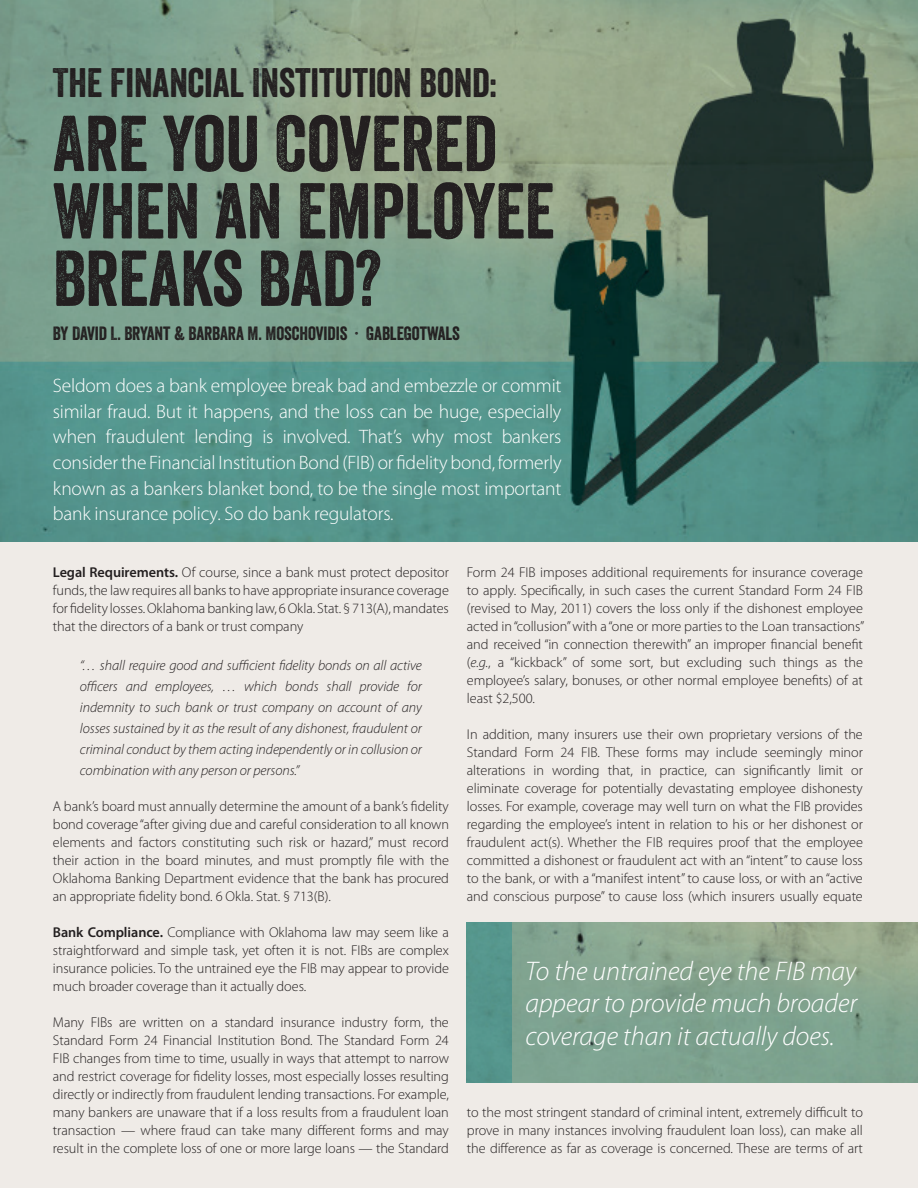
<style>
.page{position:relative;width:918px;height:1188px;background:#fff}
.page>*{position:absolute;margin:0;border:0;box-sizing:border-box;transform-origin:0 0}
.t1{font:76.5px/67.5px "Veneer";letter-spacing:-.005em;color:#231f20}
.t2{font:39.9px "Veneer";letter-spacing:-.005em;color:#231f20}
.t3{font:italic 300 27px/32.4px "Myriad Pro";color:#fff;text-align:justify}
.t4{font:300 19.5px/25.5px "Myriad Pro";letter-spacing:-.01em;color:#fff;text-align:justify}
.t5{font:18.6px "Veneer";letter-spacing:-.005em;color:#231f20}
.t6{font:300 14.25px/18px "Myriad Pro";letter-spacing:-.005em;color:#231f20;text-align:justify}
.t7{font:italic 300 14.25px/21px "Myriad Pro";letter-spacing:-.005em;color:#231f20;text-align:justify}
.s1{font-weight:600}
.s2{font-style:italic}
</style>
<div class="page">
<div style="left:0;top:541px;width:918px;height:647px;background:#efebe7"></div>
<img style="left:0;top:0;width:918px;height:541px">
<img style="left:512px;top:922px;width:406px;height:160px">
<div style="left:467px;top:922px;width:45px;height:160px;background:#55958d"></div>
<h2 class="t2" style="left:53px;top:58px;width:446px">THE FINANCIAL INSTITUTION BOND:</h2>
<h1 class="t1" style="left:53px;top:109px;width:503px">ARE YOU COVERED<br>WHEN AN EMPLOYEE<br>BREAKS BAD?</h1>
<h3 class="t5" style="left:53px;top:322px;width:408px">BY DAVID L. BRYANT &amp; BARBARA M. MOSCHOVIDIS · GABLEGOTWALS</h3>
<p class="t4" style="left:53px;top:374px;width:510px">Seldom does a bank employee break bad and embezzle or commit similar fraud. But it happens, and the loss can be huge, especially when fraudulent lending is involved. That’s why most bankers consider the Financial Institution Bond (FIB) or fidelity bond, formerly known as a bankers blanket bond, to be the single most important bank insurance policy. So do bank regulators.</p>
<p class="t6" style="left:53px;top:563px;width:398px"><span class="s1">Legal Requirements.</span> Of course, since a bank must protect depositor funds, the law requires all banks to have appropriate insurance coverage for fidelity losses. Oklahoma banking law, 6 Okla. Stat. § 713(A), mandates that the directors of a bank or trust company</p>
<p class="t7" style="left:80px;top:655px;width:344px">“… shall require good and sufficient fidelity bonds on all active officers and employees, … which bonds shall provide for indemnity to such bank or trust company on account of any losses sustained by it as the result of any dishonest, fraudulent or criminal conduct by them acting independently or in collusion or combination with any person or persons.”</p>
<p class="t6" style="left:53px;top:797px;width:398px">A bank’s board must annually determine the amount of a bank’s fidelity bond coverage “after giving due and careful consideration to all known elements and factors constituting such risk or hazard,” must record their action in the board minutes, and must promptly file with the Oklahoma Banking Department evidence that the bank has procured an appropriate fidelity bond. 6 Okla. Stat. § 713(B).</p>
<p class="t6" style="left:53px;top:923px;width:398px"><span class="s1">Bank Compliance.</span> Compliance with Oklahoma law may seem like a straightforward and simple task, yet often it is not. FIBs are complex insurance policies. To the untrained eye the FIB may appear to provide much broader coverage than it actually does.</p>
<p class="t6" style="left:53px;top:1013px;width:398px">Many FIBs are written on a standard insurance industry form, the Standard Form 24 Financial Institution Bond. The Standard Form 24<br>FIB changes from time to time, usually in ways that attempt to narrow and restrict coverage for fidelity losses, most especially losses resulting directly or indirectly from fraudulent lending transactions. For example, many bankers are unaware that if a loss results from a fraudulent loan transaction — where fraud can take many different forms and may result in the complete loss of one or more large loans — the Standard</p>
<p class="t6" style="left:467px;top:563px;width:399px">Form 24 FIB imposes additional requirements for insurance coverage to apply. Specifically, in such cases the current Standard Form 24 FIB (revised to May, 2011) covers the loss only if the dishonest employee acted in “collusion” with a “one or more parties to the Loan transactions” and received “in connection therewith” an improper financial benefit (<span class="s2">e.g.</span>, a “kickback” of some sort, but excluding such things as the employee’s salary, bonuses, or other normal employee benefits) of at least $2,500.</p>
<p class="t6" style="left:467px;top:725px;width:398px">In addition, many insurers use their own proprietary versions of the Standard Form 24 FIB. These forms may include seemingly minor alterations in wording that, in practice, can significantly limit or eliminate coverage for potentially devastating employee dishonesty losses. For example, coverage may well turn on what the FIB provides regarding the employee’s intent in relation to his or her dishonest or fraudulent act(s). Whether the FIB requires proof that the employee committed a dishonest or fraudulent act with an “intent” to cause loss to the bank, or with a “manifest intent” to cause loss, or with an “active and conscious purpose” to cause loss (which insurers usually equate</p>
<h3 class="t3" style="left:525px;top:955px;width:333px">To the untrained eye the FIB may appear to provide much broader coverage than it actually does.</h3>
<p class="t6" style="left:467px;top:1103px;width:398px">to the most stringent standard of criminal intent, extremely difficult to prove in many instances involving fraudulent loan loss), can make all the difference as far as coverage is concerned. These are terms of art</p>
</div>
